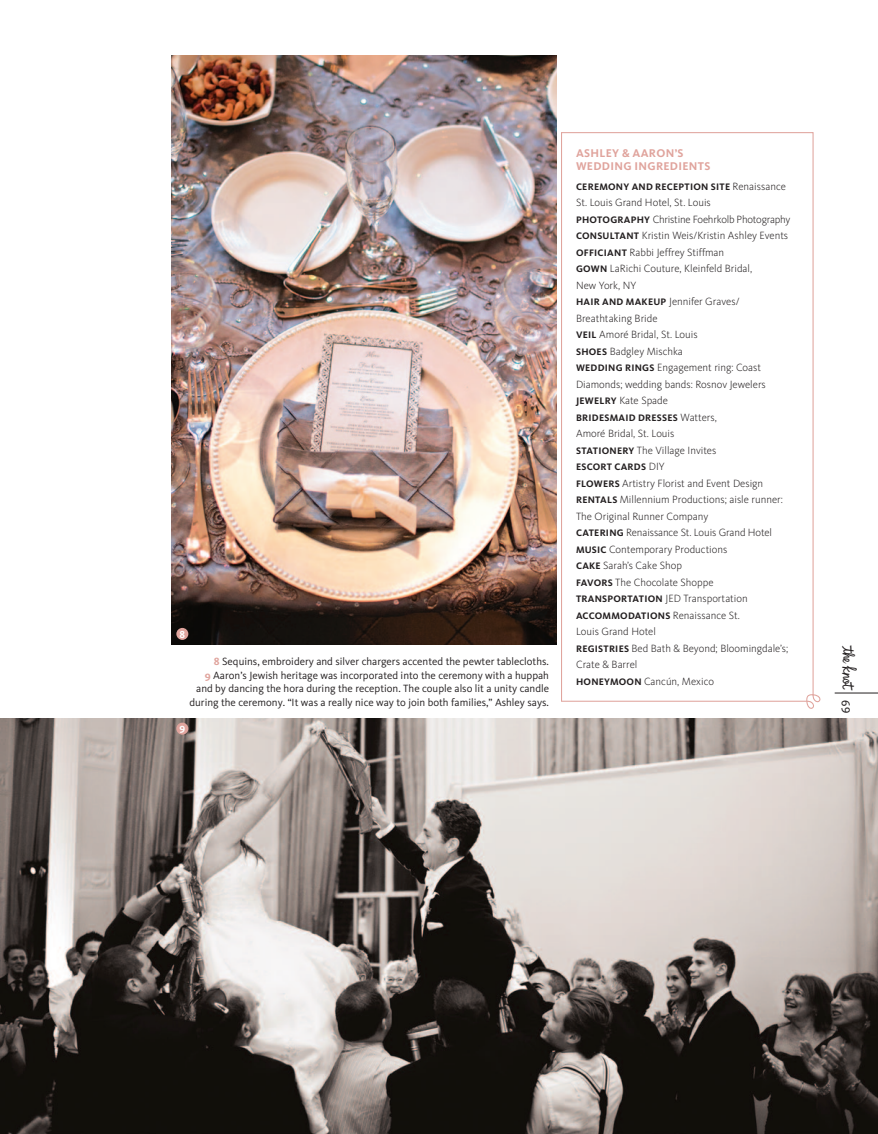
<style>
.page{position:relative;width:878px;height:1134px;background:#fff}
.page>*{position:absolute;margin:0;border:0;box-sizing:border-box;transform-origin:0 0}
.t1{font:18px "The Knot Logo PS Small Below 36 pt";color:#231f20}
.t2{font:12px "Kievit Book SC";color:#231f20}
.RW-Ingredients_Head{font:700 11.7px/13.5px "Kievit";letter-spacing:.025em;color:#e0a49d}
.RW-Ingredients_Body{font:300 10.8px/16.5px "Kievit";color:#231f20}
.RW-Caption{font:10.8px/13.5px "Kievit";color:#231f20;text-align:right}
.RW-Ingredients_Body-2{font:300 10.8px "Kievit";letter-spacing:-.02em;color:#231f20}
.RW-Caption-2{font:700 10.5px "Kievit";color:#fff}
.RW-Ingredients_Body-3{font:700 9.75px "Kievit";letter-spacing:.025em;color:#231f20}
.s1{font-weight:700;color:#e0a49d}
.s2{font-weight:300;font-size:10.8px}
.s3{font-weight:700;font-size:9.75px}
</style>
<div class="page">
<svg style="left:806px;top:694px;width:14px;height:15px"></svg>
<img style="left:0;top:718px;width:878px;height:416px">
<img style="left:172px;top:55px;width:384px;height:589px">
<svg style="left:561px;top:132px;width:253px;height:570px"></svg>
<div style="left:176px;top:628px;width:12px;height:12px;background:#e0a49d;border-radius:50%"></div>
<div style="left:176px;top:723px;width:12px;height:12px;background:#e0a49d;border-radius:50%"></div>
<hr style="left:834px;top:693px;width:44px;height:1px;background:#231f20">
<p class="RW-Caption-2" style="left:179px;top:628px;width:7px">8</p>
<p class="RW-Caption" style="left:189px;top:655px;width:361px"><span class="s1">8</span> Sequins, embroidery and silver chargers accented the pewter tablecloths.<br><span class="s1">9</span> Aaron’s Jewish heritage was incorporated into the ceremony with a huppah and by dancing the hora during the reception. The couple also lit a unity candle during the ceremony. “It was a really nice way to join both families,” Ashley says.</p>
<p class="RW-Caption-2" style="left:180px;top:721px;width:7px">9</p>
<p class="RW-Ingredients_Head" style="left:576px;top:146px;width:136px">ASHLEY &amp; AARON’S<br>WEDDING INGREDIENTS</p>
<p class="RW-Ingredients_Body-3" style="left:576px;top:180px;width:211px">CEREMONY AND RECEPTION SITE <span class="s2">Renaissance</span></p>
<p class="RW-Ingredients_Body" style="left:576px;top:194px;width:136px">St. Louis Grand Hotel, St. Louis</p>
<p class="RW-Ingredients_Body-2" style="left:576px;top:213px;width:216px"><span class="s3">PHOTOGRAPHY</span> Christine Foehrkolb Photography</p>
<p class="RW-Ingredients_Body" style="left:576px;top:227px;width:214px"><span class="s3">CONSULTANT</span> Kristin Weis/Kristin Ashley Events</p>
<p class="RW-Ingredients_Body" style="left:576px;top:244px;width:150px"><span class="s3">OFFICIANT</span> Rabbi Jeffrey Stiffman</p>
<p class="RW-Ingredients_Body" style="left:576px;top:260px;width:178px"><span class="s3">GOWN</span> LaRichi Couture, Kleinfeld Bridal,<br>New York, NY</p>
<p class="RW-Ingredients_Body" style="left:576px;top:293px;width:165px"><span class="s3">HAIR AND MAKEUP</span> Jennifer Graves/<br>Breathtaking Bride</p>
<p class="RW-Ingredients_Body" style="left:576px;top:326px;width:123px"><span class="s3">VEIL</span> Amoré Bridal, St. Louis</p>
<p class="RW-Ingredients_Body" style="left:576px;top:343px;width:108px"><span class="s3">SHOES</span> Badgley Mischka</p>
<p class="RW-Ingredients_Body" style="left:576px;top:359px;width:191px"><span class="s3">WEDDING RINGS</span> Engagement ring: Coast<br>Diamonds; wedding bands: Rosnov Jewelers</p>
<p class="RW-Ingredients_Body" style="left:576px;top:392px;width:93px"><span class="s3">JEWELRY</span> Kate Spade</p>
<p class="RW-Ingredients_Body-3" style="left:576px;top:411px;width:142px">BRIDESMAID DRESSES <span class="s2">Watters,</span></p>
<p class="RW-Ingredients_Body" style="left:576px;top:425px;width:100px">Amoré Bridal, St. Louis</p>
<p class="RW-Ingredients_Body" style="left:576px;top:442px;width:142px"><span class="s3">STATIONERY</span> The Village Invites</p>
<p class="RW-Ingredients_Body-3" style="left:576px;top:461px;width:90px">ESCORT CARDS <span class="s2">DIY</span></p>
<p class="RW-Ingredients_Body" style="left:576px;top:475px;width:189px"><span class="s3">FLOWERS</span> Artistry Florist and Event Design</p>
<p class="RW-Ingredients_Body" style="left:576px;top:491px;width:208px"><span class="s3">RENTALS</span> Millennium Productions; aisle runner:<br>The Original Runner Company</p>
<p class="RW-Ingredients_Body" style="left:576px;top:524px;width:197px"><span class="s3">CATERING</span> Renaissance St. Louis Grand Hotel</p>
<p class="RW-Ingredients_Body" style="left:576px;top:541px;width:153px"><span class="s3">MUSIC</span> Contemporary Productions</p>
<p class="RW-Ingredients_Body" style="left:576px;top:557px;width:107px"><span class="s3">CAKE</span> Sarah’s Cake Shop</p>
<p class="RW-Ingredients_Body" style="left:576px;top:574px;width:139px"><span class="s3">FAVORS</span> The Chocolate Shoppe</p>
<p class="RW-Ingredients_Body" style="left:576px;top:590px;width:173px"><span class="s3">TRANSPORTATION</span> JED Transportation</p>
<p class="RW-Ingredients_Body-3" style="left:576px;top:609px;width:165px">ACCOMMODATIONS <span class="s2">Renaissance St.</span></p>
<p class="RW-Ingredients_Body" style="left:576px;top:623px;width:214px">Louis Grand Hotel<br><span class="s3">REGISTRIES</span> Bed Bath &amp; Beyond; Bloomingdale’s;<br>Crate &amp; Barrel<br><span class="s3">HONEYMOON</span> Cancún, Mexico</p>
<p class="t1" style="left:859px;top:645px;width:47px;rotate:90deg">K</p>
<p class="t2" style="left:853px;top:700px;width:14px;rotate:90deg">69</p>
</div>
